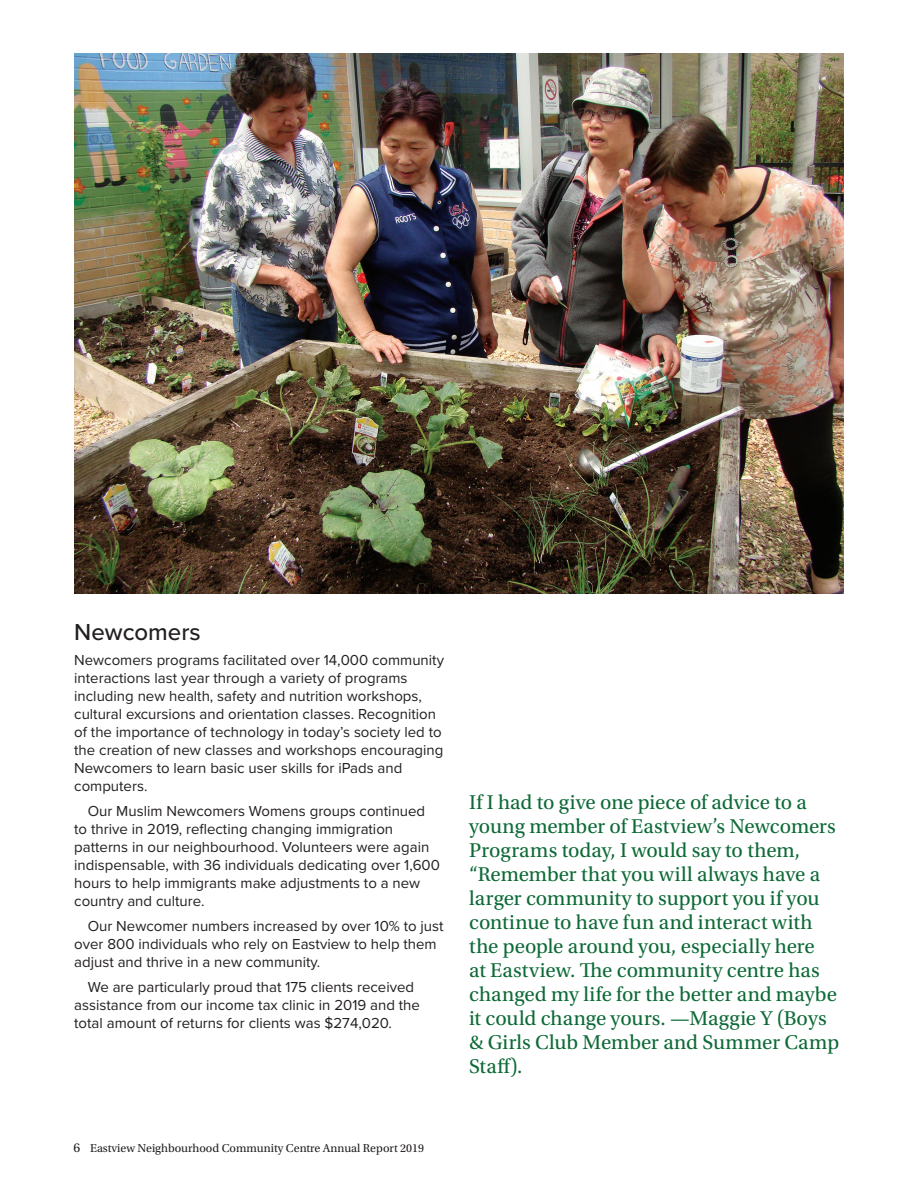
<style>
.page{position:relative;width:918px;height:1188px;background:#fff}
.page>*{position:absolute;margin:0;border:0;box-sizing:border-box;transform-origin:0 0}
.t1{font:500 24px "Proxima Nova";color:#231f20}
.t2{font:21px/24px "Utopia Std";color:#0d6a37}
.t3{font:15px/18px "Proxima Nova";color:#231f20}
.t4{font:12px "Utopia Std";color:#231f20}
.s1{font-size:13.5px}
</style>
<div class="page">
<img style="left:74px;top:53px;width:770px;height:541px">
<p class="t1" style="left:74px;top:614px;width:128px">Newcomers</p>
<p class="t3" style="left:74px;top:651px;width:371px">Newcomers programs facilitated over 14,000 community interactions last year through a variety of programs including new health, safety and nutrition workshops, cultural excursions and orientation classes. Recognition of the importance of technology in today’s society led to the creation of new classes and workshops encouraging Newcomers to learn basic user skills for iPads and computers.</p>
<p class="t3" style="left:74px;top:801px;width:367px;text-indent:14px">Our Muslim Newcomers Womens groups continued to thrive in 2019, reflecting changing immigration patterns in our neighbourhood. Volunteers were again indispensable, with 36 individuals dedicating over 1,600 hours to help immigrants make adjustments to a new country and culture.</p>
<p class="t3" style="left:74px;top:916px;width:371px;text-indent:14px">Our Newcomer numbers increased by over 10% to just over 800 individuals who rely on Eastview to help them adjust and thrive in a new community.</p>
<p class="t3" style="left:74px;top:977px;width:347px;text-indent:14px">We are particularly proud that 175 clients received assistance from our income tax clinic in 2019 and the total amount of returns for clients was $274,020.</p>
<p class="t2" style="left:469px;top:790px;width:372px">If I had to give one piece of advice to a young member of Eastview’s Newcomers Programs today, I would say to them, “Remember that you will always have a larger community to support you if you continue to have fun and interact with the people around you, especially here<br>at Eastview. The community centre has changed my life for the better and maybe it could change yours. —Maggie Y (Boys &amp; Girls Club Member and Summer Camp Staff).</p>
<p class="t4" style="left:73px;top:1141px;width:352px"><span class="s1">6</span> Eastview Neighbourhood Community Centre Annual Report 2019</p>
</div>
